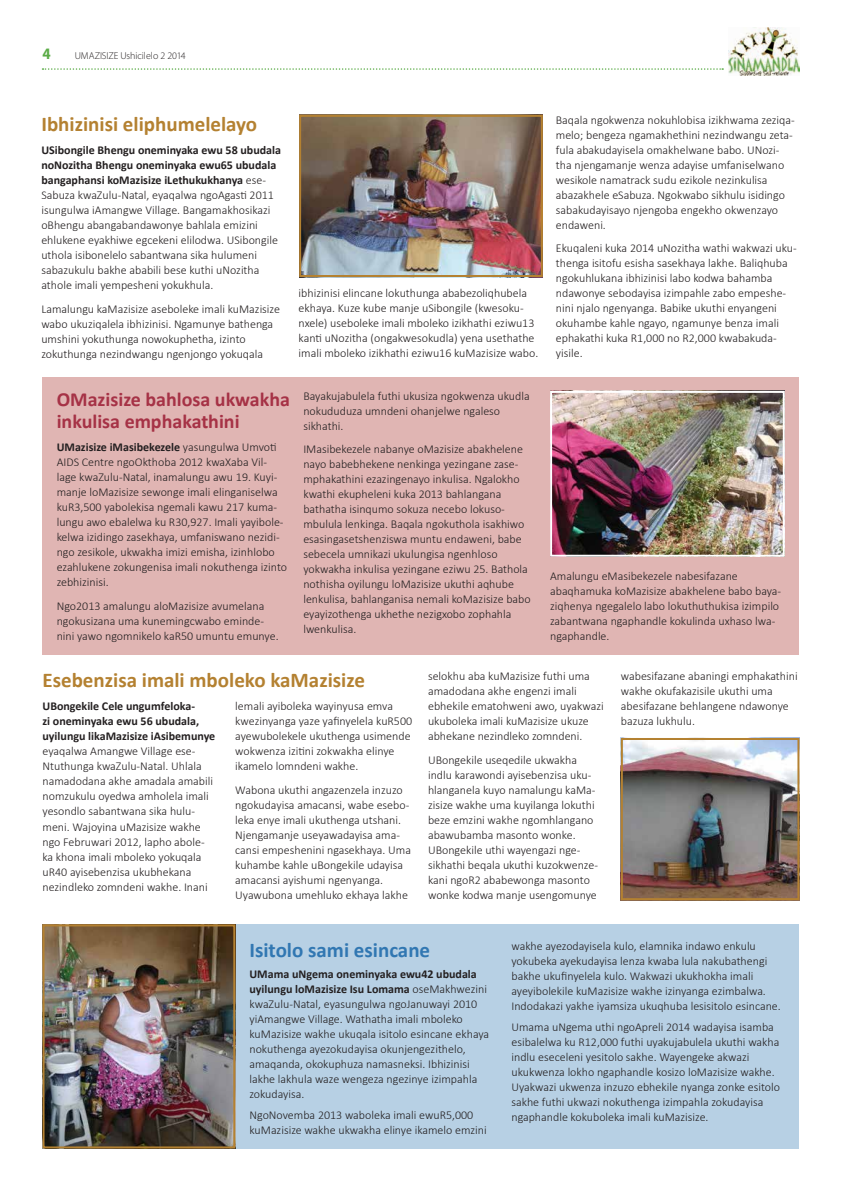
<style>
.page{position:relative;width:842px;height:1191px;background:#fff}
.page>*{position:absolute;margin:0;border:0;box-sizing:border-box;transform-origin:0 0}
.t1{font:700 21px "Calibri";color:#b48131}
.t2{font:700 21px "Calibri";color:#3177b2}
.t3{font:700 20px/22px "Calibri";color:#a63246}
.t4{font:700 semi-condensed 16px "Myriad Pro";color:#5bac47}
.t5{font:300 12px/15px "Calibri";color:#231f20}
.t6{font:700 12px/15px "Calibri";color:#231f20}
.t7{font:300 10px "Myriad Pro";letter-spacing:-.01em;color:#231f20}
.s1{font-weight:700}
</style>
<div class="page">
<img style="left:729px;top:27px;width:70px;height:49px">
<svg style="left:43px;top:68px;width:680px;height:2px"></svg>
<div style="left:210px;top:924px;width:589px;height:224px;background:#b7d0e4"></div>
<img style="left:46px;top:927px;width:186px;height:218px">
<div style="left:43px;top:924px;width:192px;height:224px;border:2px solid #b48131"></div>
<img style="left:302px;top:118px;width:238px;height:156px">
<div style="left:299px;top:115px;width:244px;height:162px;border:2px solid #b48131"></div>
<img style="left:624px;top:741px;width:172px;height:156px">
<div style="left:621px;top:738px;width:178px;height:162px;border:2px solid #b48131"></div>
<div style="left:43px;top:377px;width:756px;height:277px;background:#e0b5b3"></div>
<img style="left:553px;top:394px;width:229px;height:160px">
<div style="left:550px;top:391px;width:235px;height:166px;border:2px solid #fff"></div>
<h3 class="t4" style="left:43px;top:44px;width:10px">4</h3>
<p class="t7" style="left:75px;top:49px;width:113px">UMAZISIZE Ushicilelo 2 2014</p>
<h1 class="t1" style="left:41px;top:110px;width:217px">Ibhizinisi eliphumelelayo</h1>
<p class="t5" style="left:41px;top:142px;width:241px"><span class="s1">USibongile Bhengu oneminyaka ewu 58 ubudala noNozitha Bhengu oneminyaka ewu65 ubudala bangaphansi koMazisize iLethukukhanya</span> ese-Sabuza kwaZulu-Natal, eyaqalwa ngoAgasti 2011 isungulwa iAmangwe Village. Bangamakhosikazi oBhengu abangabandawonye bahlala emizini ehlukene eyakhiwe egcekeni elilodwa. USibongile uthola isibonelelo sabantwana sika hulumeni sabazukulu bakhe ababili bese kuthi uNozitha athole imali yempesheni yokukhula.</p>
<p class="t5" style="left:41px;top:301px;width:240px">Lamalungu kaMazisize aseboleke imali kuMazisize wabo ukuziqalela ibhizinisi. Ngamunye bathenga umshini yokuthunga nowokuphetha, izinto zokuthunga nezindwangu ngenjongo yokuqala</p>
<p class="t5" style="left:299px;top:286px;width:241px">ibhizinisi elincane lokuthunga ababezoliqhubela ekhaya. Kuze kube manje uSibongile (kwesoku&shy;nxele) useboleke imali mboleko izikhathi eziwu13 kanti uNozitha (ongakwesokudla) yena usethathe imali mboleko izikhathi eziwu16 kuMazisize wabo.</p>
<h2 class="t3" style="left:57px;top:388px;width:235px">OMazisize bahlosa ukwakha inkulisa emphakathini</h2>
<p class="t5" style="left:57px;top:440px;width:232px"><span class="s1">UMazisize iMasibekezele</span> yasungulwa Umvoti AIDS Centre ngoOkthoba 2012 kwaXaba Vil&shy;lage kwaZulu-Natal, inamalungu awu 19. Kuyi&shy;manje loMazisize sewonge imali elinganiselwa kuR3,500 yabolekisa ngemali kawu 217 kuma&shy;lungu awo ebalelwa ku R30,927. Imali yayibole&shy;kelwa izidingo zasekhaya, umfaniswano nezidi&shy;ngo zesikole, ukwakha imizi emisha, izinhlobo ezahlukene zokungenisa imali nokuthenga izinto zebhizinisi.</p>
<p class="t5" style="left:57px;top:598px;width:223px">Ngo2013 amalungu aloMazisize avumelana ngokusizana uma kunemingcwabo eminde&shy;nini yawo ngomnikelo kaR50 umuntu emunye.</p>
<p class="t5" style="left:303px;top:388px;width:228px">Bayakujabulela futhi ukusiza ngokwenza ukudla nokududuza umndeni ohanjelwe ngaleso sikhathi.</p>
<p class="t5" style="left:303px;top:442px;width:229px">IMasibekezele nabanye oMazisize abakhelene nayo babebhekene nenkinga yezingane zase&shy;mphakathini ezazingenayo inkulisa. Ngalokho kwathi ekupheleni kuka 2013 bahlangana bathatha isinqumo sokuza necebo lokuso&shy;mbulula lenkinga. Baqala ngokuthola isakhiwo esasingasetshenziswa muntu endaweni, babe sebecela umnikazi ukulungisa ngenhloso yokwakha inkulisa yezingane eziwu 25. Bathola nothisha oyilungu loMazisize ukuthi aqhube lenkulisa, bahlanganisa nemali koMazisize babo eyayizothenga ukhethe nezigxobo zophahla lwenkulisa.</p>
<p class="t5" style="left:556px;top:112px;width:240px">Baqala ngokwenza nokuhlobisa izikhwama zeziqa&shy;melo; bengeza ngamakhethini nezindwangu zeta&shy;fula abakudayisela omakhelwane babo. UNozi&shy;tha njengamanje wenza adayise umfaniselwano wesikole namatrack sudu ezikole nezinkulisa abazakhele eSabuza. Ngokwabo sikhulu isidingo sabakudayisayo njengoba engekho okwenzayo endaweni.</p>
<p class="t5" style="left:556px;top:241px;width:242px">Ekuqaleni kuka 2014 uNozitha wathi wakwazi uku&shy;thenga isitofu esisha sasekhaya lakhe. Baliqhuba ngokuhlukana ibhizinisi labo kodwa bahamba ndawonye sebodayisa izimpahle zabo empeshe&shy;nini njalo ngenyanga. Babike ukuthi enyangeni okuhambe kahle ngayo, ngamunye benza imali ephakathi kuka R1,000 no R2,000 kwabakuda&shy;yisile.</p>
<p class="t5" style="left:550px;top:568px;width:233px">Amalungu eMasibekezele nabesifazane abaqhamuka koMazisize abakhelene babo baya&shy;ziqhenya ngegalelo labo lokuthuthukisa izimpilo zabantwana ngaphandle kokulinda uxhaso lwa&shy;ngaphandle.</p>
<h1 class="t1" style="left:43px;top:666px;width:324px">Esebenzisa imali mboleko kaMazisize</h1>
<p class="t6" style="left:43px;top:699px;width:174px">UBongekile Cele ungumfeloka-<br>zi oneminyaka ewu 56 ubudala, uyilungu likaMazisize iAsibemunye</p>
<p class="t5" style="left:43px;top:744px;width:172px">eyaqalwa Amangwe Village ese-<br>Ntuthunga kwaZulu-Natal. Uhlala namadodana akhe amadala amabili nomzukulu oyedwa amholela imali yesondlo sabantwana sika hulu&shy;meni. Wajoyina uMazisize wakhe ngo Februwari 2012, lapho abole&shy;ka khona imali mboleko yokuqala uR40 ayisebenzisa ukubhekana nezindleko zomndeni wakhe. Inani</p>
<p class="t5" style="left:235px;top:699px;width:178px">lemali ayiboleka wayinyusa emva kwezinyanga yaze yafinyelela kuR500 ayewubolekele ukuthenga usimende wokwenza izitini zokwakha elinye ikamelo lomndeni wakhe.</p>
<p class="t5" style="left:235px;top:782px;width:177px">Wabona ukuthi angazenzela inzuzo ngokudayisa amacansi, wabe esebo&shy;leka enye imali ukuthenga utshani.<br>Njengamanje useyawadayisa ama&shy;cansi empeshenini ngasekhaya. Uma kuhambe kahle uBongekile udayisa amacansi ayishumi ngenyanga.<br>Uyawubona umehluko ekhaya lakhe</p>
<p class="t5" style="left:428px;top:668px;width:177px">selokhu aba kuMazisize futhi uma amadodana akhe engenzi imali ebhekile ematohweni awo, uyakwazi ukuboleka imali kuMazisize ukuze abhekane nezindleko zomndeni.</p>
<p class="t5" style="left:428px;top:752px;width:171px">UBongekile useqedile ukwakha indlu karawondi ayisebenzisa uku&shy;hlanganela kuyo namalungu kaMa&shy;zisize wakhe uma kuyilanga lokuthi beze emzini wakhe ngomhlangano abawubamba masonto wonke.<br>UBongekile uthi wayengazi nge&shy;sikhathi beqala ukuthi kuzokwenze&shy;kani ngoR2 ababewonga masonto wonke kodwa manje usengomunye</p>
<p class="t5" style="left:621px;top:668px;width:178px">wabesifazane abaningi emphakathini wakhe okufakazisile ukuthi uma abesifazane behlangene ndawonye bazuza lukhulu.</p>
<h1 class="t2" style="left:249px;top:936px;width:182px">Isitolo sami esincane</h1>
<p class="t5" style="left:249px;top:966px;width:241px"><span class="s1">UMama uNgema oneminyaka ewu42 ubudala uyilungu loMazisize Isu Lomama</span> oseMakhwezini kwaZulu-Natal, eyasungulwa ngoJanuwayi 2010 yiAmangwe Village. Wathatha imali mboleko kuMazisize wakhe ukuqala isitolo esincane ekhaya nokuthenga ayezokudayisa okunjengezithelo, amaqanda, okokuphuza namasneksi. Ibhizinisi lakhe lakhula waze wengeza ngezinye izimpahla zokudayisa.</p>
<p class="t5" style="left:249px;top:1107px;width:239px">NgoNovemba 2013 waboleka imali ewuR5,000 kuMazisize wakhe ukwakha elinye ikamelo emzini</p>
<p class="t5" style="left:511px;top:939px;width:271px">wakhe ayezodayisela kulo, elamnika indawo enkulu yokubeka ayekudayisa lenza kwaba lula nakubathengi bakhe ukufinyelela kulo. Wakwazi ukukhokha imali ayeyibolekile kuMazisize wakhe izinyanga ezimbalwa.<br>Indodakazi yakhe iyamsiza ukuqhuba lesisitolo esincane.</p>
<p class="t5" style="left:511px;top:1019px;width:270px">Umama uNgema uthi ngoApreli 2014 wadayisa isamba esibalelwa ku R12,000 futhi uyakujabulela ukuthi wakha indlu eseceleni yesitolo sakhe. Wayengeke akwazi ukukwenza lokho ngaphandle kosizo loMazisize wakhe.<br>Uyakwazi ukwenza inzuzo ebhekile nyanga zonke esitolo sakhe futhi ukwazi nokuthenga izimpahla zokudayisa ngaphandle kokuboleka imali kuMazisize.</p>
</div>
